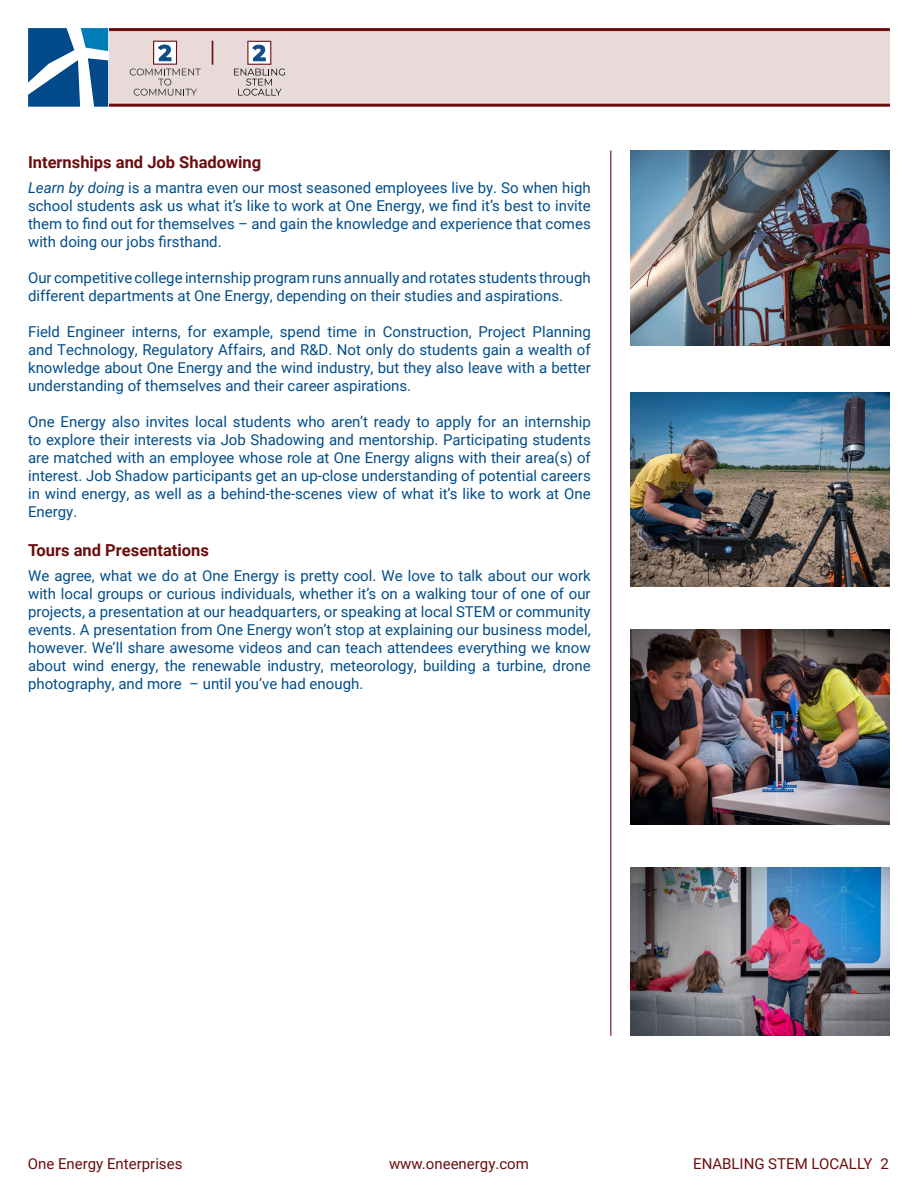
<style>
.page{position:relative;width:918px;height:1188px;background:#fff}
.page>*{position:absolute;margin:0;border:0;box-sizing:border-box;transform-origin:0 0}
.t1{font:700 16.5px "Roboto";color:#6c0d0d}
.t2{font:15px/18px "Roboto";color:#004d8a;text-align:justify}
.t3{font:15px "Roboto";color:#6c0d0d}
.s1{font-style:italic}
</style>
<div class="page">
<div style="left:108px;top:30px;width:782px;height:75px;background:#e9dada"></div>
<hr style="left:108px;top:28px;width:782px;height:3px;background:#6c0d0d">
<hr style="left:108px;top:104px;width:782px;height:3px;background:#6c0d0d">
<hr style="left:610px;top:151px;width:2px;height:885px;background:#6c0d0d">
<svg style="left:28px;top:28px;width:80px;height:79px"></svg>
<svg style="left:212px;top:41px;width:1px;height:24px"></svg>
<svg style="left:130px;top:41px;width:71px;height:55px"></svg>
<svg style="left:234px;top:41px;width:51px;height:55px"></svg>
<img style="left:631px;top:151px;width:259px;height:194px">
<img style="left:631px;top:392px;width:259px;height:195px">
<img style="left:631px;top:630px;width:259px;height:194px">
<img style="left:631px;top:867px;width:259px;height:169px">
<p class="t1" style="left:28px;top:151px;width:235px">Internships and Job Shadowing</p>
<p class="t2" style="left:28px;top:178px;width:564px"><span class="s1">Learn by doing</span> is a mantra even our most seasoned employees live by. So when high school students ask us what it’s like to work at One Energy, we find it’s best to invite them to find out for themselves – and gain the knowledge and experience that comes with doing our jobs firsthand.</p>
<p class="t2" style="left:28px;top:268px;width:564px">Our competitive college internship program runs annually and rotates students through different departments at One Energy, depending on their studies and aspirations.</p>
<p class="t2" style="left:28px;top:322px;width:564px">Field Engineer interns, for example, spend time in Construction, Project Planning and Technology, Regulatory Affairs, and R&amp;D. Not only do students gain a wealth of knowledge about One Energy and the wind industry, but they also leave with a better understanding of themselves and their career aspirations.</p>
<p class="t2" style="left:28px;top:412px;width:564px">One Energy also invites local students who aren’t ready to apply for an internship to explore their interests via Job Shadowing and mentorship. Participating students are matched with an employee whose role at One Energy aligns with their area(s) of interest. Job Shadow participants get an up-close understanding of potential careers in wind energy, as well as a behind-the-scenes view of what it’s like to work at One Energy.</p>
<p class="t1" style="left:28px;top:539px;width:182px">Tours and Presentations</p>
<p class="t2" style="left:28px;top:566px;width:564px">We agree, what we do at One Energy is pretty cool. We love to talk about our work with local groups or curious individuals, whether it’s on a walking tour of one of our projects, a presentation at our headquarters, or speaking at local STEM or community events. A presentation from One Energy won’t stop at explaining our business model, however. We’ll share awesome videos and can teach attendees everything we know about wind energy, the renewable industry, meteorology, building a turbine, drone photography, and more – until you’ve had enough.</p>
<p class="t3" style="left:28px;top:1153px;width:156px">One Energy Enterprises</p>
<p class="t3" style="left:389px;top:1153px;width:141px">www.oneenergy.com</p>
<p class="t3" style="left:693px;top:1153px;width:197px">ENABLING STEM LOCALLY 2</p>
</div>
